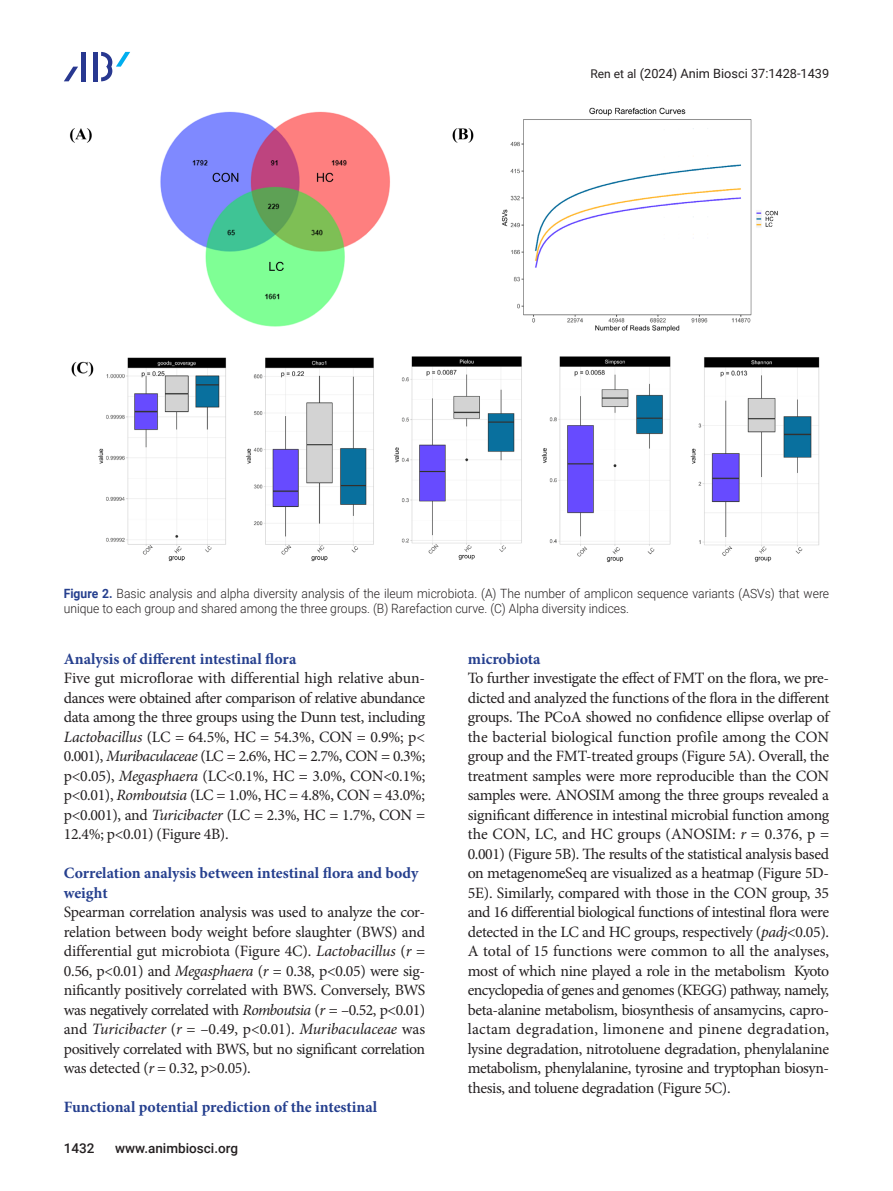
<style>
.page{position:relative;width:893px;height:1191px;background:#fff}
.page>*{position:absolute;margin:0;border:0;box-sizing:border-box;transform-origin:0 0}
.본문{font:15.75px/19.5px "Minion Pro";letter-spacing:-.025em;color:#231f20;text-align:justify}
.중제목{font:700 15.75px/19.5px "Minion Pro";color:#253f8e}
.t1{font:500 13.5px "Roboto";color:#231f20}
.표_그림__제목{font:300 12.75px/15px "Roboto";color:#231f20;scale:.95 1}
.t2{font:12.75px "Roboto";color:#231f20}
.s1{font-size:12px}
.s2{font-weight:700;color:#253f8e}
.s3{font-style:italic}
</style>
<div class="page">
<div style="left:93px;top:52px;width:5px;height:29px;background:#283890"></div>
<hr style="left:82px;top:52px;width:4px;height:29px;background:#283890">
<svg style="left:64px;top:67px;width:14px;height:14px"></svg>
<svg style="left:101px;top:52px;width:29px;height:29px"></svg>
<img style="left:69px;top:107px;width:751px;height:456px">
<p class="t2" style="left:590px;top:65px;width:240px"><span class="s1">Ren et al</span> (2024) Anim Biosci 37:1428-1439</p>
<p class="표_그림__제목" style="left:64px;top:585px;width:807px"><span class="s2">Figure 2.</span> Basic analysis and alpha diversity analysis of the ileum microbiota. (A) The number of amplicon sequence variants (ASVs) that were unique to each group and shared among the three groups. (B) Rarefaction curve. (C) Alpha diversity indices.</p>
<p class="중제목" style="left:64px;top:649px;width:234px">Analysis of different intestinal flora</p>
<p class="본문" style="left:64px;top:668px;width:363px">Five gut microflorae with differential high relative abun&shy;dances were obtained after comparison of relative abundance data among the three groups using the Dunn test, including <span class="s3">Lactobacillus</span> (LC = 64.5%, HC = 54.3%, CON = 0.9%; p&lt; 0.001), <span class="s3">Muribaculaceae</span> (LC = 2.6%, HC = 2.7%, CON = 0.3%; p&lt;0.05), <span class="s3">Megasphaera</span> (LC&lt;0.1%, HC = 3.0%, CON&lt;0.1%; p&lt;0.01), <span class="s3">Romboutsia</span> (LC = 1.0%, HC = 4.8%, CON = 43.0%; p&lt;0.001), and <span class="s3">Turicibacter</span> (LC = 2.3%, HC = 1.7%, CON = 12.4%; p&lt;0.01) (Figure 4B).</p>
<p class="중제목" style="left:64px;top:863px;width:356px">Correlation analysis between intestinal flora and body weight</p>
<p class="본문" style="left:64px;top:902px;width:363px">Spearman correlation analysis was used to analyze the cor&shy;relation between body weight before slaughter (BWS) and differential gut microbiota (Figure 4C). <span class="s3">Lactobacillus</span> (<span class="s3">r</span> = 0.56, p&lt;0.01) and <span class="s3">Megasphaera</span> (<span class="s3">r</span> = 0.38, p&lt;0.05) were sig&shy;nificantly positively correlated with BWS. Conversely, BWS was negatively correlated with <span class="s3">Romboutsia</span> (<span class="s3">r</span> = –0.52, p&lt;0.01) and <span class="s3">Turicibacter</span> (<span class="s3">r</span> = –0.49, p&lt;0.01). <span class="s3">Muribaculaceae</span> was positively correlated with BWS, but no significant correlation was detected (<span class="s3">r</span> = 0.32, p&gt;0.05).</p>
<p class="중제목" style="left:64px;top:1097px;width:315px">Functional potential prediction of the intestinal</p>
<p class="t1" style="left:64px;top:1138px;width:32px">1432</p>
<p class="t1" style="left:115px;top:1138px;width:125px">www.animbiosci.org</p>
<p class="중제목" style="left:468px;top:649px;width:74px">microbiota</p>
<p class="본문" style="left:468px;top:668px;width:363px">To further investigate the effect of FMT on the flora, we pre&shy;dicted and analyzed the functions of the flora in the different groups. The PCoA showed no confidence ellipse overlap of the bacterial biological function profile among the CON group and the FMT-treated groups (Figure 5A). Overall, the treatment samples were more reproducible than the CON samples were. ANOSIM among the three groups revealed a significant difference in intestinal microbial function among the CON, LC, and HC groups (ANOSIM: <span class="s3">r</span> = 0.376, p = 0.001) (Figure 5B). The results of the statistical analysis based on metagenomeSeq are visualized as a heatmap (Figure 5D-5E). Similarly, compared with those in the CON group, 35 and 16 differential biological functions of intestinal flora were detected in the LC and HC groups, respectively (<span class="s3">padj</span>&lt;0.05).<br>A total of 15 functions were common to all the analyses, most of which nine played a role in the metabolism Kyoto encyclopedia of genes and genomes (KEGG) pathway, namely, beta-alanine metabolism, biosynthesis of ansamycins, capro&shy;lactam degradation, limonene and pinene degradation, lysine degradation, nitrotoluene degradation, phenylalanine metabolism, phenylalanine, tyrosine and tryptophan biosyn&shy;thesis, and toluene degradation (Figure 5C).</p>
</div>
